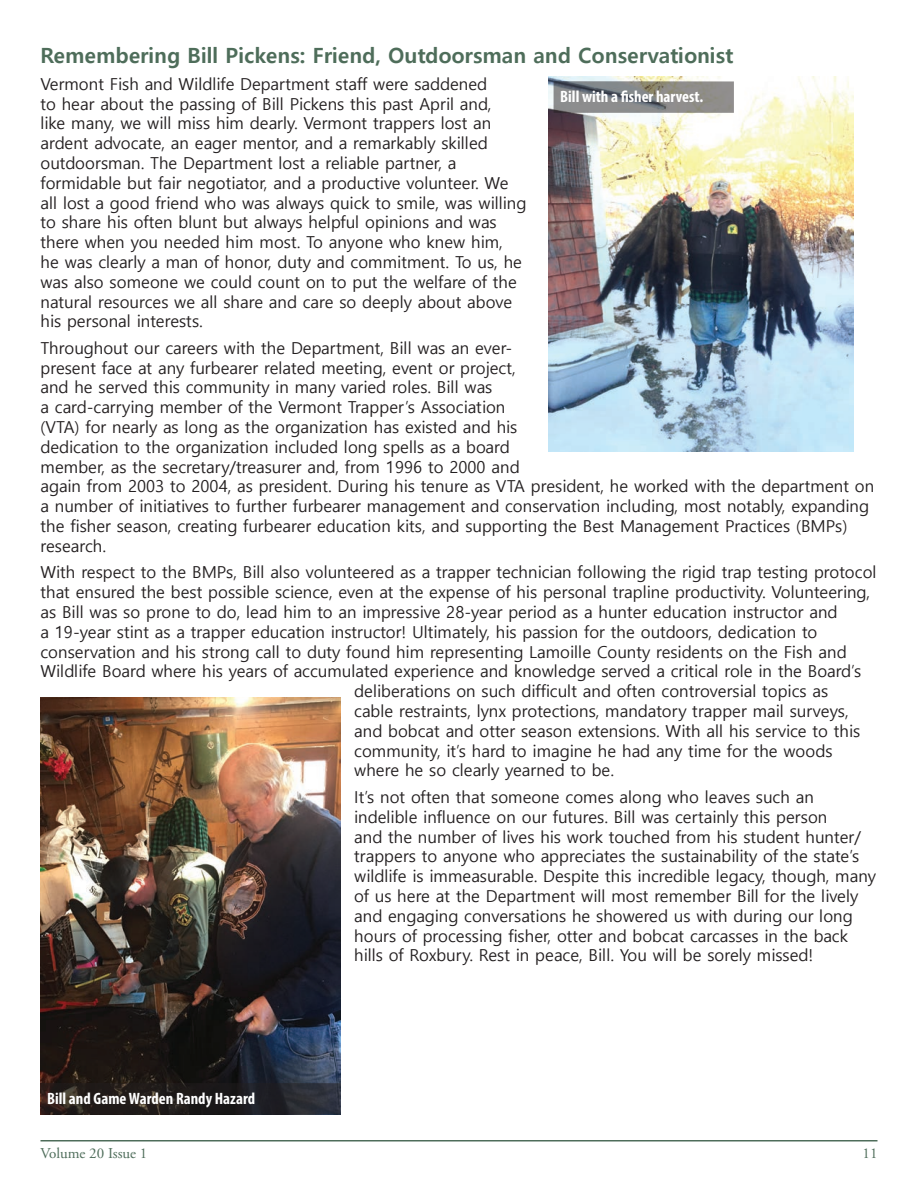
<style>
.page{position:relative;width:918px;height:1188px;background:#fff}
.page>*{position:absolute;margin:0;border:0;box-sizing:border-box;transform-origin:0 0}
.t1{font:700 21px "Malgun Gothic";color:#4e6d5a}
.t2{font:16.5px/19.8px "Malgun Gothic";color:#231f20}
.t3{font:700 condensed 16.5px "Myriad Pro";color:#fff}
.t4{font:15px "Adobe Garamond Pro";color:#4e6d5a}
</style>
<div class="page">
<hr style="left:40px;top:1140px;width:838px;height:2px;background:#4e6d5a">
<img style="left:549px;top:77px;width:304px;height:374px">
<svg style="left:554px;top:81px;width:180px;height:32px;background:#858585"></svg>
<img style="left:40px;top:698px;width:301px;height:385px">
<svg style="left:40px;top:1083px;width:301px;height:32px;background:#242122"></svg>
<p class="t1" style="left:40px;top:43px;width:694px">Remembering Bill Pickens: Friend, Outdoorsman and Conservationist</p>
<p class="t2" style="left:40px;top:74px;width:487px">Vermont Fish and Wildlife Department staff were saddened<br>to hear about the passing of Bill Pickens this past April and,<br>like many, we will miss him dearly. Vermont trappers lost an ardent advocate, an eager mentor, and a remarkably skilled outdoorsman. The Department lost a reliable partner, a formidable but fair negotiator, and a productive volunteer. We all lost a good friend who was always quick to smile, was willing to share his often blunt but always helpful opinions and was there when you needed him most. To anyone who knew him,<br>he was clearly a man of honor, duty and commitment. To us, he was also someone we could count on to put the welfare of the natural resources we all share and care so deeply about above his personal interests.</p>
<p class="t2" style="left:40px;top:338px;width:835px">Throughout our careers with the Department, Bill was an ever-<br>present face at any furbearer related meeting, event or project,<br>and he served this community in many varied roles. Bill was<br>a card-carrying member of the Vermont Trapper’s Association<br>(VTA) for nearly as long as the organization has existed and his<br>dedication to the organization included long spells as a board<br>member, as the secretary/treasurer and, from 1996 to 2000 and<br>again from 2003 to 2004, as president. During his tenure as VTA president, he worked with the department on a number of initiatives to further furbearer management and conservation including, most notably, expanding the fisher season, creating furbearer education kits, and supporting the Best Management Practices (BMPs) research.</p>
<p class="t2" style="left:40px;top:563px;width:838px">With respect to the BMPs, Bill also volunteered as a trapper technician following the rigid trap testing protocol</p>
<p class="t2" style="left:40px;top:583px;width:831px">that ensured the best possible science, even at the expense of his personal trapline productivity. Volunteering,</p>
<p class="t2" style="left:40px;top:603px;width:799px">as Bill was so prone to do, lead him to an impressive 28-year period as a hunter education instructor and</p>
<p class="t2" style="left:40px;top:622px;width:778px">a 19-year stint as a trapper education instructor! Ultimately, his passion for the outdoors, dedication to</p>
<p class="t2" style="left:40px;top:642px;width:808px">conservation and his strong call to duty found him representing Lamoille County residents on the Fish and</p>
<p class="t2" style="left:40px;top:662px;width:822px">Wildlife Board where his years of accumulated experience and knowledge served a critical role in the Board’s</p>
<p class="t2" style="left:354px;top:682px;width:475px">deliberations on such difficult and often controversial topics as</p>
<p class="t2" style="left:354px;top:702px;width:496px">cable restraints, lynx protections, mandatory trapper mail surveys,</p>
<p class="t2" style="left:354px;top:721px;width:508px">and bobcat and otter season extensions. With all his service to this</p>
<p class="t2" style="left:354px;top:741px;width:480px">community, it’s hard to imagine he had any time for the woods</p>
<p class="t2" style="left:354px;top:761px;width:261px">where he so clearly yearned to be.</p>
<p class="t2" style="left:354px;top:787px;width:523px">It’s not often that someone comes along who leaves such an indelible influence on our futures. Bill was certainly this person<br>and the number of lives his work touched from his student hunter/ trappers to anyone who appreciates the sustainability of the state’s wildlife is immeasurable. Despite this incredible legacy, though, many of us here at the Department will most remember Bill for the lively and engaging conversations he showered us with during our long hours of processing fisher, otter and bobcat carcasses in the back hills of Roxbury. Rest in peace, Bill. You will be sorely missed!</p>
<p class="t3" style="left:560px;top:86px;width:144px">Bill with a fisher harvest.</p>
<p class="t3" style="left:47px;top:1088px;width:209px">Bill and Game Warden Randy Hazard</p>
<p class="t4" style="left:40px;top:1145px;width:108px">Volume 20 Issue 1</p>
<p class="t4" style="left:863px;top:1145px;width:16px">11</p>
</div>
